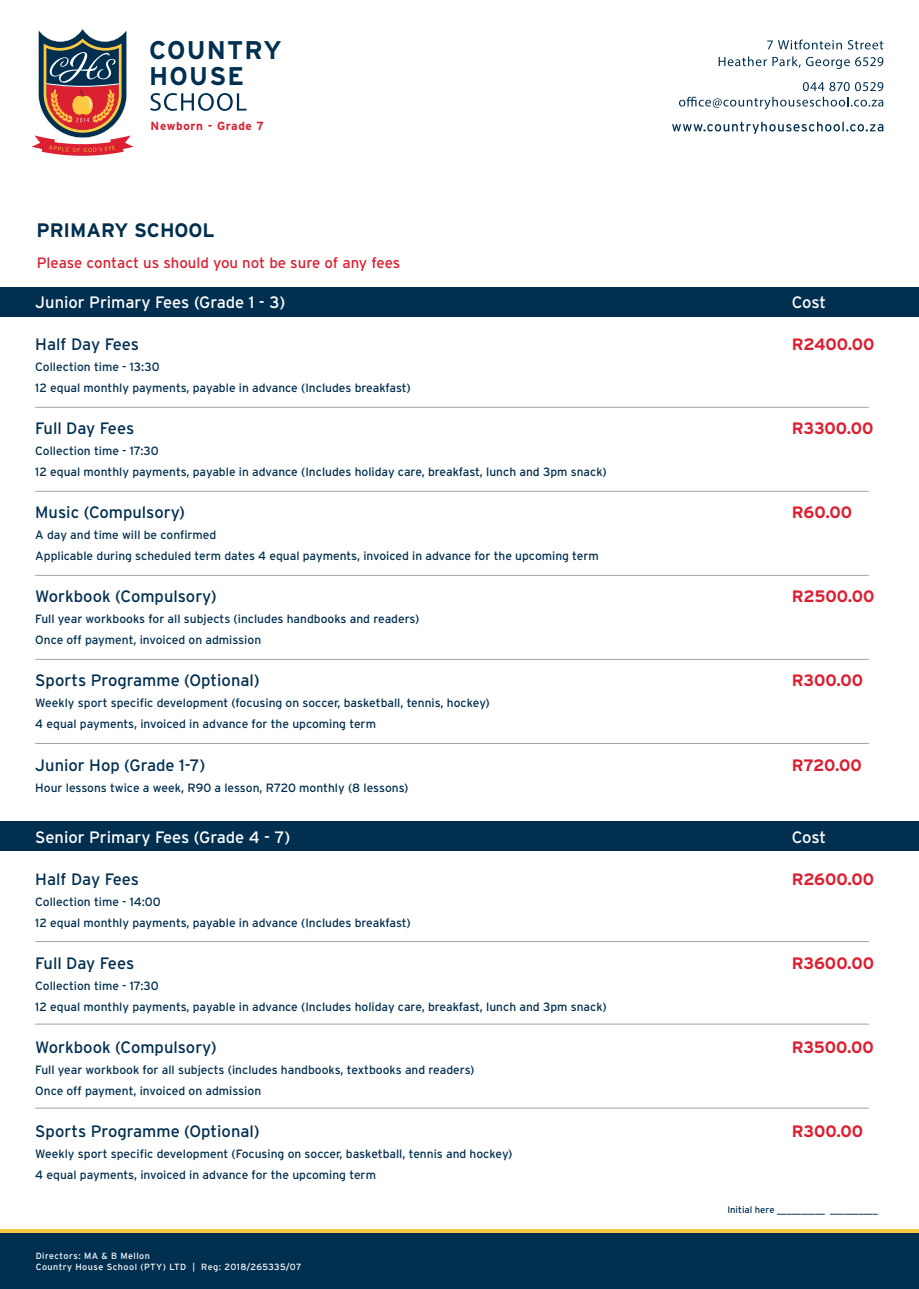
<style>
.page{position:relative;width:919px;height:1289px;background:#fff}
.page>*{position:absolute;margin:0;border:0;box-sizing:border-box;transform-origin:0 0}
.t1{font:700 25.65px/26px "Interstate";letter-spacing:.05em;color:#002f50}
.t2{font:700 19.5px "Interstate";color:#002f50}
.t3{font:16.5px "Interstate";color:#002f50}
.t4{font:700 16.5px "Interstate";color:#da2031}
.t5{font:16.5px "Interstate";color:#fff}
.t6{font:15px "Interstate";color:#da2031}
.t7{font:12px/21px "Interstate";color:#002f50}
.t8{font:700 11.85px "Interstate";letter-spacing:.05em;color:#da2031}
.t9{font:9.6px "Interstate";color:#002f50}
.t10{font:9px/10.8px "Interstate";letter-spacing:.05em;color:#fff}
</style>
<div class="page">
<svg style="left:767px;top:40px;width:74px;height:9px"></svg>
<svg style="left:847px;top:40px;width:36px;height:9px"></svg>
<svg style="left:718px;top:56px;width:48px;height:10px"></svg>
<svg style="left:772px;top:56px;width:77px;height:13px"></svg>
<svg style="left:855px;top:57px;width:28px;height:9px"></svg>
<svg style="left:802px;top:82px;width:81px;height:9px"></svg>
<svg style="left:679px;top:97px;width:204px;height:12px"></svg>
<svg style="left:672px;top:121px;width:211px;height:13px"></svg>
<div style="left:0;top:287px;width:918px;height:30px;background:#002f50"></div>
<div style="left:0;top:821px;width:918px;height:30px;background:#002f50"></div>
<hr style="left:35px;top:407px;width:833px;height:1px;background:#a2a3a3">
<hr style="left:35px;top:491px;width:833px;height:1px;background:#a2a3a3">
<hr style="left:35px;top:575px;width:833px;height:1px;background:#a2a3a3">
<hr style="left:35px;top:659px;width:833px;height:1px;background:#a2a3a3">
<hr style="left:35px;top:743px;width:833px;height:1px;background:#a2a3a3">
<hr style="left:35px;top:941px;width:833px;height:1px;background:#a2a3a3">
<hr style="left:35px;top:1023px;width:833px;height:1px;background:#a2a3a3">
<hr style="left:35px;top:1107px;width:833px;height:1px;background:#a2a3a3">
<div style="left:0;top:1229px;width:918px;height:55px;background:#fec843"></div>
<div style="left:0;top:1233px;width:918px;height:55px;background:#002f50"></div>
<svg style="left:150px;top:93px;width:96px;height:18px"></svg>
<svg style="left:32px;top:29px;width:101px;height:127px"></svg>
<h1 class="t1" style="left:149px;top:36px;width:134px">COUNTRY<br>HOUSE</h1>
<p class="t8" style="left:151px;top:119px;width:115px">Newborn - Grade 7</p>
<h2 class="t2" style="left:36px;top:219px;width:180px">PRIMARY SCHOOL</h2>
<p class="t6" style="left:37px;top:254px;width:365px">Please contact us should you not be sure of any fees</p>
<h3 class="t5" style="left:35px;top:293px;width:251px">Junior Primary Fees (Grade 1 - 3)</h3>
<h3 class="t5" style="left:791px;top:293px;width:36px">Cost</h3>
<h3 class="t3" style="left:35px;top:335px;width:105px">Half Day Fees</h3>
<h3 class="t4" style="left:791px;top:335px;width:84px">R2400.00</h3>
<p class="t7" style="left:35px;top:356px;width:377px">Collection time - 13:30<br>12 equal monthly payments, payable in advance (Includes breakfast)</p>
<h3 class="t3" style="left:35px;top:419px;width:100px">Full Day Fees</h3>
<h3 class="t4" style="left:791px;top:419px;width:83px">R3300.00</h3>
<p class="t7" style="left:35px;top:440px;width:573px">Collection time - 17:30<br>12 equal monthly payments, payable in advance (Includes holiday care, breakfast, lunch and 3pm snack)</p>
<h3 class="t3" style="left:35px;top:503px;width:151px">Music (Compulsory)</h3>
<h3 class="t4" style="left:791px;top:503px;width:62px">R60.00</h3>
<p class="t7" style="left:35px;top:524px;width:565px">A day and time will be confirmed<br>Applicable during scheduled term dates 4 equal payments, invoiced in advance for the upcoming term</p>
<h3 class="t3" style="left:35px;top:587px;width:183px">Workbook (Compulsory)</h3>
<h3 class="t4" style="left:791px;top:587px;width:84px">R2500.00</h3>
<p class="t7" style="left:35px;top:608px;width:385px">Full year workbooks for all subjects (includes handbooks and readers)<br>Once off payment, invoiced on admission</p>
<h3 class="t3" style="left:35px;top:671px;width:226px">Sports Programme (Optional)</h3>
<h3 class="t4" style="left:791px;top:671px;width:73px">R300.00</h3>
<p class="t7" style="left:35px;top:692px;width:456px">Weekly sport specific development (focusing on soccer, basketball, tennis, hockey)<br>4 equal payments, invoiced in advance for the upcoming term</p>
<h3 class="t3" style="left:35px;top:755px;width:171px">Junior Hop (Grade 1-7)</h3>
<h3 class="t4" style="left:791px;top:755px;width:72px">R720.00</h3>
<p class="t7" style="left:35px;top:776px;width:374px">Hour lessons twice a week, R90 a lesson, R720 monthly (8 lessons)</p>
<h3 class="t5" style="left:35px;top:827px;width:256px">Senior Primary Fees (Grade 4 - 7)</h3>
<h3 class="t5" style="left:791px;top:827px;width:36px">Cost</h3>
<h3 class="t3" style="left:35px;top:869px;width:105px">Half Day Fees</h3>
<h3 class="t4" style="left:791px;top:869px;width:84px">R2600.00</h3>
<p class="t7" style="left:35px;top:890px;width:377px">Collection time - 14:00<br>12 equal monthly payments, payable in advance (Includes breakfast)</p>
<h3 class="t3" style="left:35px;top:953px;width:100px">Full Day Fees</h3>
<h3 class="t4" style="left:791px;top:953px;width:84px">R3600.00</h3>
<p class="t7" style="left:35px;top:974px;width:573px">Collection time - 17:30<br>12 equal monthly payments, payable in advance (Includes holiday care, breakfast, lunch and 3pm snack)</p>
<h3 class="t3" style="left:35px;top:1037px;width:183px">Workbook (Compulsory)</h3>
<h3 class="t4" style="left:791px;top:1037px;width:84px">R3500.00</h3>
<p class="t7" style="left:35px;top:1058px;width:440px">Full year workbook for all subjects (includes handbooks, textbooks and readers)<br>Once off payment, invoiced on admission</p>
<h3 class="t3" style="left:35px;top:1121px;width:226px">Sports Programme (Optional)</h3>
<h3 class="t4" style="left:791px;top:1121px;width:73px">R300.00</h3>
<p class="t7" style="left:35px;top:1142px;width:478px">Weekly sport specific development (Focusing on soccer, basketball, tennis and hockey)<br>4 equal payments, invoiced in advance for the upcoming term</p>
<p class="t10" style="left:36px;top:1250px;width:267px">Directors: MA &amp; B Mellon<br>Country House School (PTY) LTD | Reg: 2018/265335/07</p>
<p class="t9" style="left:727px;top:1204px;width:152px">Initial here __________ __________</p>
</div>
